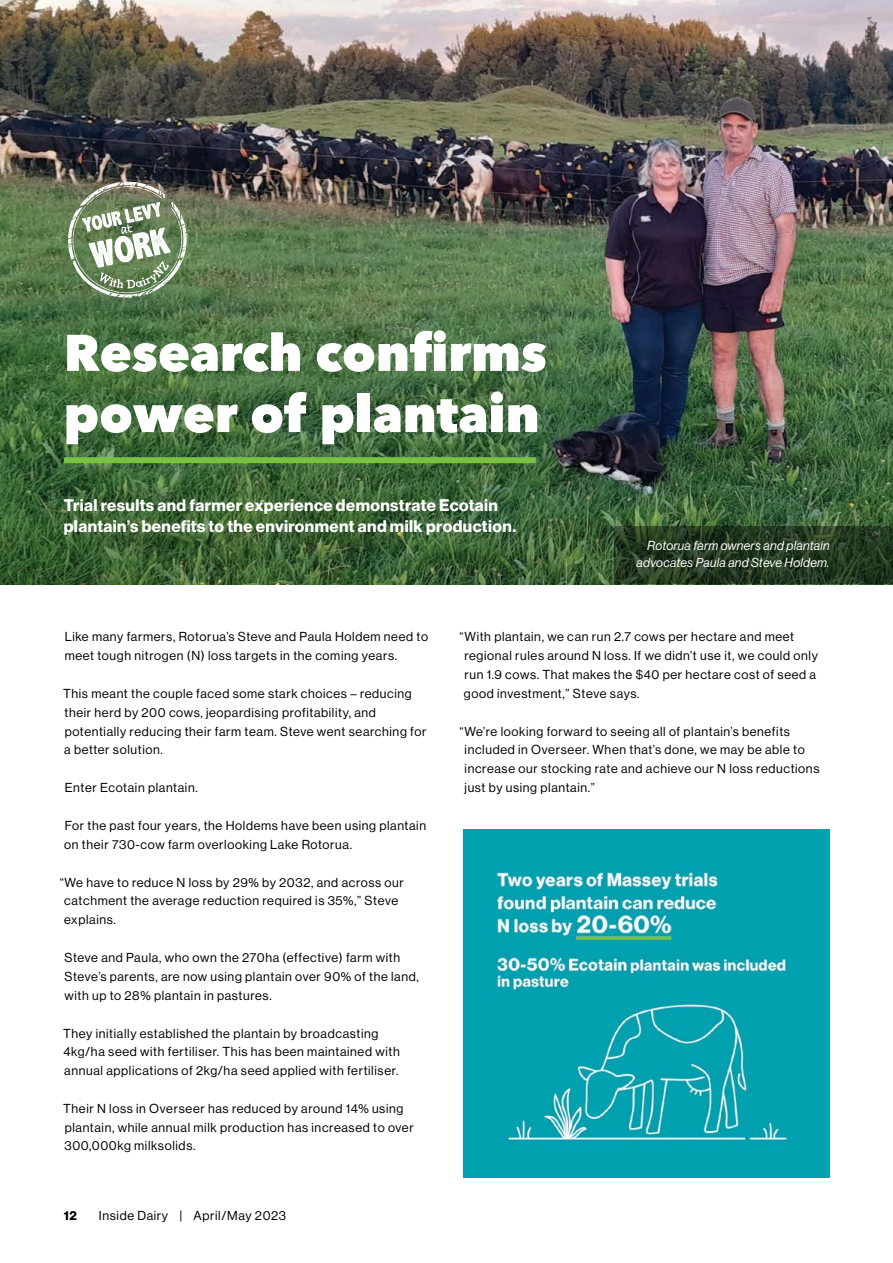
<style>
.page{position:relative;width:893px;height:1263px;background:#fff}
.page>*{position:absolute;margin:0;border:0;box-sizing:border-box;transform-origin:0 0}
.t1{font:800 51px/61.2px "Avenir Next";color:#fff}
.t2{font:16.5px/21px "N Haas Grotesk DS Pro 75 Bd";letter-spacing:.025em;color:#fff}
.t3{font:12.75px/18.8px "N Haas Grotesk DS Pro 55 Rg";letter-spacing:.05em;color:#000}
.t4{font:12.75px/16.5px "N Haas Grotesk DS Pro 56 It";letter-spacing:.02em;color:#fff;text-align:right}
.t5{font:12.75px "N Haas Grotesk DS Pro 75 Bd";color:#000}
</style>
<div class="page">
<img style="left:0;top:0;width:893px;height:584px">
<img style="left:463px;top:829px;width:366px;height:348px">
<div style="left:64px;top:457px;width:472px;height:6px;background:#7ac143"></div>
<svg style="left:68px;top:182px;width:119px;height:116px"></svg>
<svg style="left:614px;top:526px;width:279px;height:58px;background:#243a21"></svg>
<h1 class="t1" style="left:64px;top:322px;width:485px">Research confirms power of plantain</h1>
<p class="t2" style="left:64px;top:494px;width:454px">Trial results and farmer experience demonstrate Ecotain plantain’s benefits to the environment and milk production.</p>
<p class="t4" style="left:637px;top:538px;width:195px">Rotorua farm owners and plantain advocates Paula and Steve Holdem.</p>
<p class="t3" style="left:65px;top:628px;width:365px">Like many farmers, Rotorua’s Steve and Paula Holdem need to meet tough nitrogen (N) loss targets in the coming years.</p>
<p class="t3" style="left:63px;top:684px;width:365px">This meant the couple faced some stark choices – reducing their herd by 200 cows, jeopardising profitability, and potentially reducing their farm team. Steve went searching for a better solution.</p>
<p class="t3" style="left:65px;top:778px;width:135px">Enter Ecotain plantain.</p>
<p class="t3" style="left:64px;top:816px;width:363px">For the past four years, the Holdems have been using plantain on their 730-cow farm overlooking Lake Rotorua.</p>
<p class="t3" style="left:64px;top:873px;width:341px;text-indent:-4px">“We have to reduce N loss by 29% by 2032, and across our catchment the average reduction required is 35%,” Steve explains.</p>
<p class="t3" style="left:64px;top:948px;width:356px">Steve and Paula, who own the 270ha (effective) farm with<br>Steve’s parents, are now using plantain over 90% of the land, with up to 28% plantain in pastures.</p>
<p class="t3" style="left:63px;top:1024px;width:338px">They initially established the plantain by broadcasting<br>4kg/ha seed with fertiliser. This has been maintained with annual applications of 2kg/ha seed applied with fertiliser.</p>
<p class="t3" style="left:63px;top:1099px;width:352px">Their N loss in Overseer has reduced by around 14% using plantain, while annual milk production has increased to over<br>300,000kg milksolids.</p>
<p class="t5" style="left:64px;top:1208px;width:15px">12</p>
<p class="t3" style="left:99px;top:1207px;width:189px">Inside Dairy | April/May 2023</p>
<p class="t3" style="left:464px;top:628px;width:355px;text-indent:-4px">“With plantain, we can run 2.7 cows per hectare and meet regional rules around N loss. If we didn’t use it, we could only run 1.9 cows. That makes the $40 per hectare cost of seed a good investment,” Steve says.</p>
<p class="t3" style="left:465px;top:722px;width:356px;text-indent:-5px">“We’re looking forward to seeing all of plantain’s benefits included in Overseer. When that’s done, we may be able to increase our stocking rate and achieve our N loss reductions just by using plantain.”</p>
</div>
